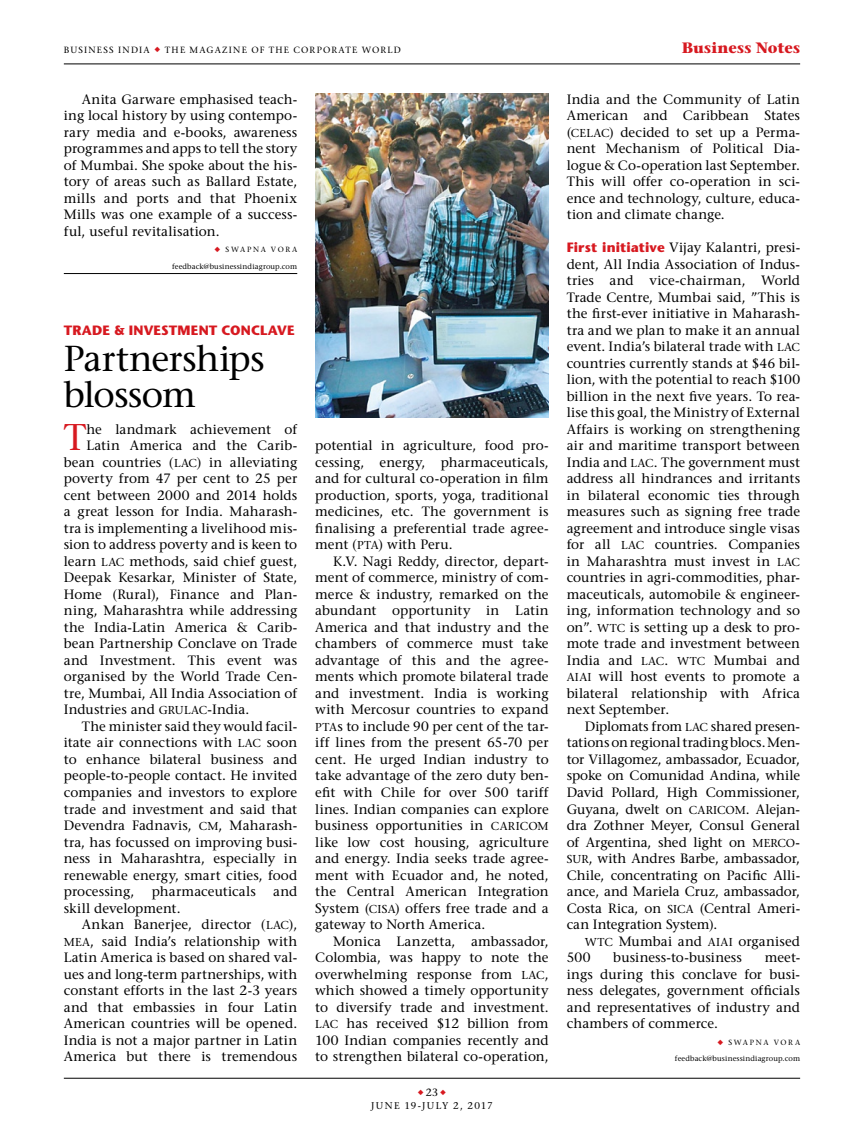
<style>
.page{position:relative;width:864px;height:1136px;background:#fff}
.page>*{position:absolute;margin:0;border:0;box-sizing:border-box;transform-origin:0 0}
.t1{font:37.05px "Stone Serif";color:#d71920}
.t2{font:36px/36px "Stone Serif";color:#000}
.t3{font:700 15px "Stone Serif";letter-spacing:.01em;color:#d71920}
.t4{font:13.5px/16.5px "Stone Serif";letter-spacing:.005em;color:#000;text-align:justify}
.t5{font:700 13.5px "Stone Sans";letter-spacing:.01em;color:#d71920}
.t6{font:10.5px "Stone Serif";color:#000}
.t7{font:9.75px "Stone Serif";letter-spacing:.135em;color:#000}
.t8{font:9px "Stone Serif";letter-spacing:.135em;color:#000}
.t9{font:7.5px "Stone Serif";letter-spacing:.02em;color:#000}
.s1{color:#d71920}
.s2{font-family:"Stone Serif SC850";font-size:11.55px}
.s3{font-family:"Stone Serif SC850"}
.s4{font-family:"Stone Sans";font-weight:700;color:#d71920}
</style>
<div class="page">
<hr style="left:64px;top:1077px;width:735px;height:1px;background:#000">
<hr style="left:64px;top:64px;width:735px;height:1px;background:#000">
<hr style="left:64px;top:273px;width:233px;height:1px;background:#000">
<img style="left:315px;top:94px;width:233px;height:323px">
<p class="t8" style="left:64px;top:44px;width:338px">Business India <span class="s1">◆</span> the magazine of the corporate world</p>
<p class="t3" style="left:681px;top:38px;width:120px">Business Notes</p>
<p class="t4" style="left:64px;top:90px;width:235px;text-indent:18px">Anita Garware emphasised teach&shy;ing local history by using contempo&shy;rary media and e-books, awareness programmes and apps to tell the story of Mumbai. She spoke about the his&shy;tory of areas such as Ballard Estate, mills and ports and that Phoenix Mills was one example of a success&shy;ful, useful revitalisation.</p>
<p class="t9" style="left:214px;top:245px;width:19px"><span class="s1">◆</span> SWAPNA</p>
<p class="t9" style="left:271px;top:245px;width:15px">VORA</p>
<p class="t9" style="left:172px;top:261px;width:127px">feedback@businessindiagroup.com</p>
<p class="t5" style="left:64px;top:321px;width:232px">TRADE &amp; INVESTMENT CONCLAVE</p>
<h2 class="t2" style="left:64px;top:340px;width:202px">Partnerships blossom</h2>
<h1 class="t1" style="left:64px;top:414px;width:24px">T</h1>
<p class="t4" style="left:86px;top:420px;width:212px">he landmark achievement of</p>
<p class="t4" style="left:86px;top:437px;width:212px">Latin America and the Carib-</p>
<p class="t4" style="left:64px;top:453px;width:235px">bean countries (<span class="s2">LAC</span>) in alleviating</p>
<p class="t4" style="left:64px;top:470px;width:235px">poverty from 47 per cent to 25 per</p>
<p class="t4" style="left:64px;top:486px;width:235px">cent between 2000 and 2014 holds</p>
<p class="t4" style="left:64px;top:503px;width:235px">a great lesson for India. Maharash-</p>
<p class="t4" style="left:64px;top:519px;width:235px">tra is implementing a livelihood mis-</p>
<p class="t4" style="left:64px;top:536px;width:235px">sion to address poverty and is keen to</p>
<p class="t4" style="left:64px;top:552px;width:235px">learn <span class="s2">LAC</span> methods, said chief guest,</p>
<p class="t4" style="left:64px;top:569px;width:235px">Deepak Kesarkar, Minister of State,</p>
<p class="t4" style="left:64px;top:585px;width:235px">Home (Rural), Finance and Plan-</p>
<p class="t4" style="left:64px;top:602px;width:235px">ning, Maharashtra while addressing</p>
<p class="t4" style="left:64px;top:618px;width:235px">the India-Latin America &amp; Carib-</p>
<p class="t4" style="left:64px;top:635px;width:235px">bean Partnership Conclave on Trade</p>
<p class="t4" style="left:64px;top:651px;width:235px">and Investment. This event was</p>
<p class="t4" style="left:64px;top:668px;width:235px">organised by the World Trade Cen-</p>
<p class="t4" style="left:64px;top:684px;width:235px">tre, Mumbai, All India Association of</p>
<p class="t4" style="left:64px;top:701px;width:187px">Industries and <span class="s2">GRULAC</span>-India.</p>
<p class="t4" style="left:82px;top:717px;width:217px">The minister said they would facil-</p>
<p class="t4" style="left:64px;top:734px;width:235px">itate air connections with <span class="s2">LAC</span> soon</p>
<p class="t4" style="left:64px;top:750px;width:235px">to enhance bilateral business and</p>
<p class="t4" style="left:64px;top:767px;width:235px">people-to-people contact. He invited</p>
<p class="t4" style="left:64px;top:783px;width:235px">companies and investors to explore</p>
<p class="t4" style="left:64px;top:800px;width:235px">trade and investment and said that</p>
<p class="t4" style="left:64px;top:816px;width:235px">Devendra Fadnavis, <span class="s2">CM</span>, Maharash-</p>
<p class="t4" style="left:64px;top:833px;width:235px">tra, has focussed on improving busi-</p>
<p class="t4" style="left:64px;top:849px;width:235px">ness in Maharashtra, especially in</p>
<p class="t4" style="left:64px;top:866px;width:235px">renewable energy, smart cities, food</p>
<p class="t4" style="left:64px;top:882px;width:72px">processing,</p>
<p class="t4" style="left:152px;top:882px;width:106px">pharmaceuticals</p>
<p class="t4" style="left:273px;top:882px;width:26px">and</p>
<p class="t4" style="left:64px;top:899px;width:118px">skill development.</p>
<p class="t4" style="left:82px;top:915px;width:217px">Ankan Banerjee, director (<span class="s2">LAC</span><span class="s3">),</span></p>
<p class="t4" style="left:64px;top:932px;width:235px"><span class="s2">MEA</span>, said India’s relationship with</p>
<p class="t4" style="left:64px;top:948px;width:235px">Latin America is based on shared val-</p>
<p class="t4" style="left:64px;top:965px;width:235px">ues and long-term partnerships, with</p>
<p class="t4" style="left:64px;top:981px;width:235px">constant efforts in the last 2-3 years</p>
<p class="t4" style="left:64px;top:998px;width:235px">and that embassies in four Latin</p>
<p class="t4" style="left:64px;top:1014px;width:235px">American countries will be opened.</p>
<p class="t4" style="left:64px;top:1031px;width:235px">India is not a major partner in Latin</p>
<p class="t4" style="left:64px;top:1047px;width:235px">America but there is tremendous</p>
<p class="t4" style="left:315px;top:437px;width:235px">potential in agriculture, food pro&shy;cessing, energy, pharmaceuticals, and for cultural co-operation in film production, sports, yoga, traditional medicines, etc. The government is finalising a preferential trade agree&shy;ment (<span class="s2">PTA</span>) with Peru.</p>
<p class="t4" style="left:315px;top:552px;width:235px;text-indent:18px">K.V. Nagi Reddy, director, depart&shy;ment of commerce, ministry of com&shy;merce &amp; industry, remarked on the abundant opportunity in Latin America and that industry and the chambers of commerce must take advantage of this and the agree&shy;ments which promote bilateral trade and investment. India is working with Mercosur countries to expand <span class="s2">PTA</span>s to include 90 per cent of the tar&shy;iff lines from the present 65-70 per cent. He urged Indian industry to take advantage of the zero duty ben&shy;efit with Chile for over 500 tariff lines. Indian companies can explore business opportunities in <span class="s2">CARICOM </span>like low cost housing, agriculture and energy. India seeks trade agree&shy;ment with Ecuador and, he noted, the Central American Integration System (<span class="s2">CISA</span>) offers free trade and a gateway to North America.</p>
<p class="t4" style="left:315px;top:932px;width:235px;text-indent:18px">Monica Lanzetta, ambassador, Colombia, was happy to note the overwhelming response from <span class="s2">LAC</span>, which showed a timely opportunity to diversify trade and investment.<br><span class="s2">LAC</span> has received $12 billion from 100 Indian companies recently and to strengthen bilateral co-operation,</p>
<p class="t6" style="left:417px;top:1085px;width:30px"><span class="s1">◆</span>23<span class="s1">◆</span></p>
<p class="t7" style="left:371px;top:1099px;width:123px">june 19-july 2, 2017</p>
<p class="t4" style="left:566px;top:90px;width:235px">India and the Community of Latin American and Caribbean States (<span class="s2">CELAC</span>) decided to set up a Perma&shy;nent Mechanism of Political Dia&shy;logue &amp; Co-operation last September.<br>This will offer co-operation in sci&shy;ence and technology, culture, educa&shy;tion and climate change.</p>
<p class="t4" style="left:566px;top:239px;width:235px"><span class="s4">First initiative</span> Vijay Kalantri, presi&shy;dent, All India Association of Indus&shy;tries and vice-chairman, World Trade Centre, Mumbai said, ”This is the first-ever initiative in Maharash&shy;tra and we plan to make it an annual event. India’s bilateral trade with <span class="s2">LAC </span>countries currently stands at $46 bil&shy;lion, with the potential to reach $100 billion in the next five years. To rea&shy;lise this goal, the Ministry of External Affairs is working on strengthening air and maritime transport between India and <span class="s2">LAC</span>. The government must address all hindrances and irritants in bilateral economic ties through measures such as signing free trade agreement and introduce single visas for all <span class="s2">LAC</span> countries. Companies in Maharashtra must invest in <span class="s2">LAC </span>countries in agri-commodities, phar&shy;maceuticals, automobile &amp; engineer&shy;ing, information technology and so on”. <span class="s2">WTC</span> is setting up a desk to pro&shy;mote trade and investment between India and <span class="s2">LAC</span>. <span class="s2">WTC</span> Mumbai and <span class="s2">AIAI</span> will host events to promote a bilateral relationship with Africa next September.</p>
<p class="t4" style="left:566px;top:717px;width:235px;text-indent:18px">Diplomats from <span class="s2">LAC</span> shared presen&shy;tations on regional trading blocs. Men&shy;tor Villagomez, ambassador, Ecuador, spoke on Comunidad Andina, while David Pollard, High Commissioner, Guyana, dwelt on <span class="s2">CARICOM</span>. Alejan&shy;dra Zothner Meyer, Consul General of Argentina, shed light on <span class="s2">MERCO</span><span class="s3">-</span><span class="s2">SUR</span>, with Andres Barbe, ambassador, Chile, concentrating on Pacific Alli&shy;ance, and Mariela Cruz, ambassador, Costa Rica, on <span class="s2">SICA</span> (Central Ameri&shy;can Integration System).</p>
<p class="t4" style="left:566px;top:932px;width:235px;text-indent:18px"><span class="s2">WTC</span> Mumbai and <span class="s2">AIAI</span> organised<br>500</p>
<p class="t4" style="left:613px;top:948px;width:130px">business-to-business</p>
<p class="t4" style="left:566px;top:948px;width:235px;text-indent:198px">meet&shy;ings during this conclave for busi&shy;ness delegates, government officials and representatives of industry and chambers of commerce.</p>
<p class="t9" style="left:717px;top:1037px;width:19px"><span class="s1">◆</span> SWAPNA</p>
<p class="t9" style="left:773px;top:1037px;width:15px">VORA</p>
<p class="t9" style="left:674px;top:1053px;width:127px">feedback@businessindiagroup.com</p>
</div>
